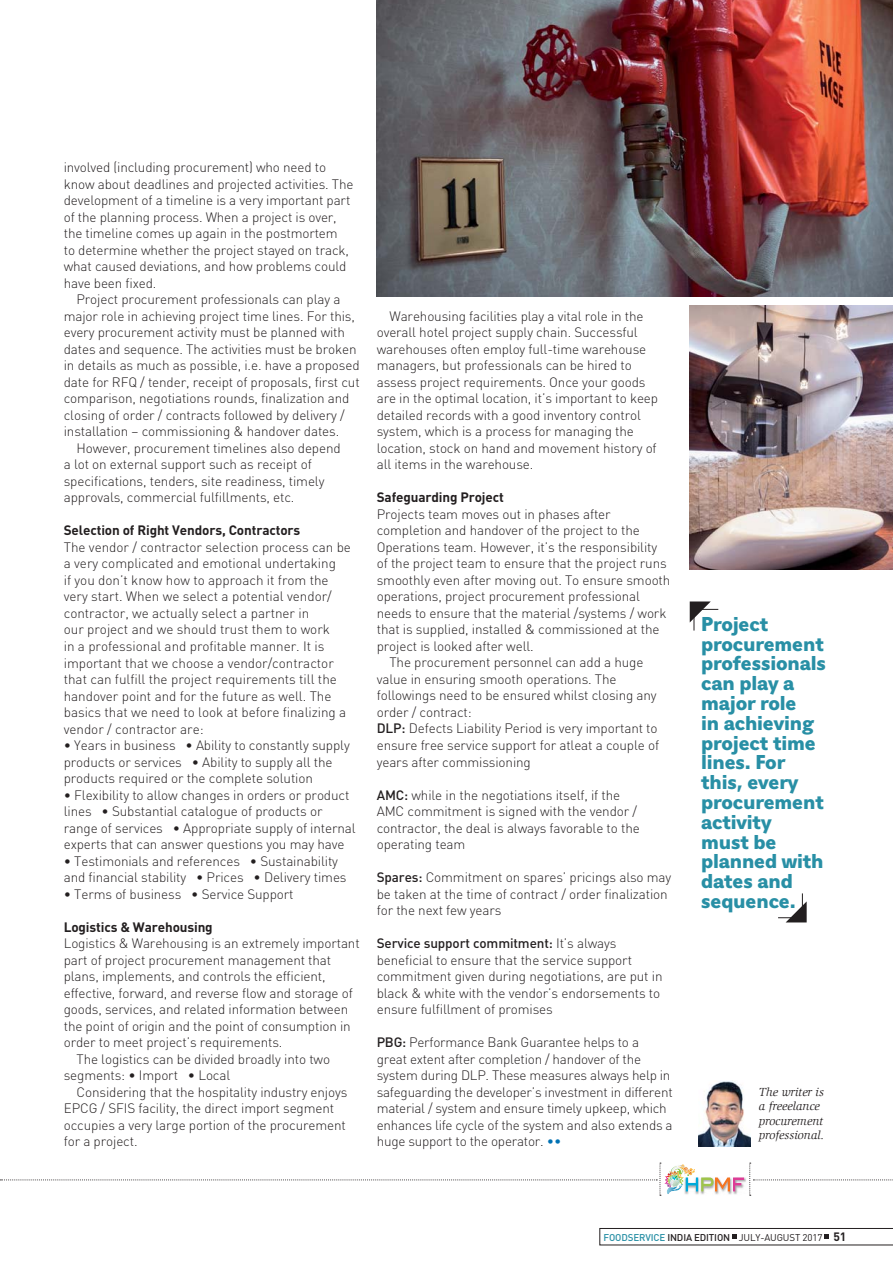
<style>
.page{position:relative;width:893px;height:1276px;background:#fff}
.page>*{position:absolute;margin:0;border:0;box-sizing:border-box;transform-origin:0 0}
.t1{font:800 21px/19.8px "Eau Naturelle Sans";letter-spacing:-.01em;color:#288fa5}
.t2{font:300 13.5px/16.5px "DIN";letter-spacing:-.01em;color:#231f20}
.t3{font:700 13.5px "DIN";letter-spacing:-.01em;color:#231f20}
.t4{font:italic 12px/14.4px "Slimbach LT";color:#231f20}
.t5{font:9.75px "DIN";letter-spacing:-.015em;color:#231f20}
.s1{font-weight:500}
.s2{color:#0072b4}
.s3{font-weight:500;color:#288fa5}
.s4{font-weight:700;font-size:12px}
</style>
<div class="page">
<svg style="left:0;top:1162px;width:893px;height:33px"></svg>
<svg style="left:600px;top:1228px;width:293px;height:17px"></svg>
<svg style="left:690px;top:601px;width:29px;height:30px"></svg>
<svg style="left:778px;top:893px;width:29px;height:29px"></svg>
<img style="left:377px;top:0;width:516px;height:296px">
<img style="left:690px;top:305px;width:203px;height:264px">
<img style="left:699px;top:1080px;width:51px;height:66px">
<p class="t2" style="left:64px;top:161px;width:291px">involved (including procurement) who need to know about deadlines and projected activities. The development of a timeline is a very important part of the planning process. When a project is over, the timeline comes up again in the postmortem<br>to determine whether the project stayed on track, what caused deviations, and how problems could have been fixed.</p>
<p class="t2" style="left:64px;top:293px;width:297px;text-indent:13px">Project procurement professionals can play a major role in achieving project time lines. For this, every procurement activity must be planned with dates and sequence. The activities must be broken in details as much as possible, i.e. have a proposed date for RFQ / tender, receipt of proposals, first cut comparison, negotiations rounds, finalization and closing of order / contracts followed by delivery / installation – commissioning &amp; handover dates.</p>
<p class="t2" style="left:64px;top:441px;width:278px;text-indent:13px">However, procurement timelines also depend a lot on external support such as receipt of specifications, tenders, site readiness, timely approvals, commercial fulfillments, etc.</p>
<p class="t3" style="left:64px;top:526px;width:238px">Selection of Right Vendors, Contractors</p>
<p class="t2" style="left:64px;top:540px;width:289px">The vendor / contractor selection process can be a very complicated and emotional undertaking<br>if you don’t know how to approach it from the very start. When we select a potential vendor/ contractor, we actually select a partner in<br>our project and we should trust them to work<br>in a professional and profitable manner. It is important that we choose a vendor/contractor that can fulfill the project requirements till the handover point and for the future as well. The basics that we need to look at before finalizing a vendor / contractor are:</p>
<p class="t2" style="left:64px;top:738px;width:287px">• Years in business • Ability to constantly supply products or services • Ability to supply all the products required or the complete solution</p>
<p class="t2" style="left:64px;top:788px;width:293px">• Flexibility to allow changes in orders or product lines • Substantial catalogue of products or range of services • Appropriate supply of internal experts that can answer questions you may have</p>
<p class="t2" style="left:64px;top:854px;width:284px">• Testimonials and references • Sustainability and financial stability • Prices • Delivery times</p>
<p class="t2" style="left:64px;top:887px;width:231px">• Terms of business • Service Support</p>
<p class="t3" style="left:64px;top:922px;width:150px">Logistics &amp; Warehousing</p>
<p class="t2" style="left:64px;top:936px;width:297px">Logistics &amp; Warehousing is an extremely important</p>
<p class="t2" style="left:64px;top:953px;width:269px">part of project procurement management that</p>
<p class="t2" style="left:64px;top:969px;width:263px">plans, implements, and controls the efficient,</p>
<p class="t2" style="left:64px;top:986px;width:291px">effective, forward, and reverse flow and storage of</p>
<p class="t2" style="left:64px;top:1002px;width:286px">goods, services, and related information between</p>
<p class="t2" style="left:64px;top:1019px;width:289px">the point of origin and the point of consumption in</p>
<p class="t2" style="left:64px;top:1035px;width:220px">order to meet project’s requirements.</p>
<p class="t2" style="left:77px;top:1052px;width:255px">The logistics can be divided broadly into two</p>
<p class="t2" style="left:64px;top:1068px;width:168px">segments: • Import • Local</p>
<p class="t2" style="left:77px;top:1085px;width:272px">Considering that the hospitality industry enjoys</p>
<p class="t2" style="left:64px;top:1101px;width:272px">EPCG / SFIS facility, the direct import segment</p>
<p class="t2" style="left:64px;top:1118px;width:284px">occupies a very large portion of the procurement</p>
<p class="t2" style="left:64px;top:1134px;width:75px">for a project.</p>
<p class="t2" style="left:377px;top:309px;width:283px;text-indent:13px">Warehousing facilities play a vital role in the overall hotel project supply chain. Successful warehouses often employ full-time warehouse managers, but professionals can be hired to assess project requirements. Once your goods are in the optimal location, it’s important to keep detailed records with a good inventory control system, which is a process for managing the location, stock on hand and movement history of all items in the warehouse.</p>
<p class="t3" style="left:377px;top:493px;width:129px">Safeguarding Project</p>
<p class="t2" style="left:377px;top:507px;width:235px">Projects team moves out in phases after</p>
<p class="t2" style="left:377px;top:524px;width:265px">completion and handover of the project to the</p>
<p class="t2" style="left:377px;top:540px;width:282px">Operations team. However, it’s the responsibility</p>
<p class="t2" style="left:377px;top:557px;width:292px">of the project team to ensure that the project runs</p>
<p class="t2" style="left:377px;top:573px;width:295px">smoothly even after moving out. To ensure smooth</p>
<p class="t2" style="left:377px;top:590px;width:265px">operations, project procurement professional</p>
<p class="t2" style="left:377px;top:606px;width:291px">needs to ensure that the material /systems / work</p>
<p class="t2" style="left:377px;top:623px;width:284px">that is supplied, installed &amp; commissioned at the</p>
<p class="t2" style="left:377px;top:639px;width:158px">project is looked after well.</p>
<p class="t2" style="left:389px;top:656px;width:255px">The procurement personnel can add a huge</p>
<p class="t2" style="left:377px;top:672px;width:241px">value in ensuring smooth operations. The</p>
<p class="t2" style="left:377px;top:689px;width:281px">followings need to be ensured whilst closing any</p>
<p class="t2" style="left:377px;top:705px;width:97px">order / contract:</p>
<p class="t2" style="left:377px;top:722px;width:282px"><span class="s1">DLP:</span> Defects Liability Period is very important to</p>
<p class="t2" style="left:377px;top:738px;width:284px">ensure free service support for atleat a couple of</p>
<p class="t2" style="left:377px;top:755px;width:156px">years after commissioning</p>
<p class="t2" style="left:377px;top:788px;width:265px"><span class="s1">AMC:</span> while in the negotiations itself, if the AMC commitment is signed with the vendor / contractor, the deal is always favorable to the operating team</p>
<p class="t2" style="left:377px;top:870px;width:296px"><span class="s1">Spares:</span> Commitment on spares’ pricings also may be taken at the time of contract / order finalization for the next few years</p>
<p class="t2" style="left:377px;top:936px;width:287px"><span class="s1">Service support commitment:</span> It’s always beneficial to ensure that the service support commitment given during negotiations, are put in black &amp; white with the vendor’s endorsements to ensure fulfillment of promises</p>
<p class="t2" style="left:377px;top:1035px;width:297px"><span class="s1">PBG:</span> Performance Bank Guarantee helps to a great extent after completion / handover of the system during DLP. These measures always help in safeguarding the developer’s investment in different material / system and ensure timely upkeep, which enhances life cycle of the system and also extends a huge support to the operator. <span class="s2">••</span></p>
<h1 class="t1" style="left:701px;top:616px;width:127px">Project procurement professionals can play a major role<br>in achieving project time lines. For this, every procurement activity<br>must be planned with dates and sequence.</h1>
<p class="t4" style="left:759px;top:1084px;width:67px">The writer is a freeelance procurement professional.</p>
<p class="t5" style="left:604px;top:1234px;width:244px"><span class="s3">FOODSERVICE</span> <span class="s1">INDIA EDITION</span> JULY-AUGUST 2017 <span class="s4">51</span></p>
</div>
